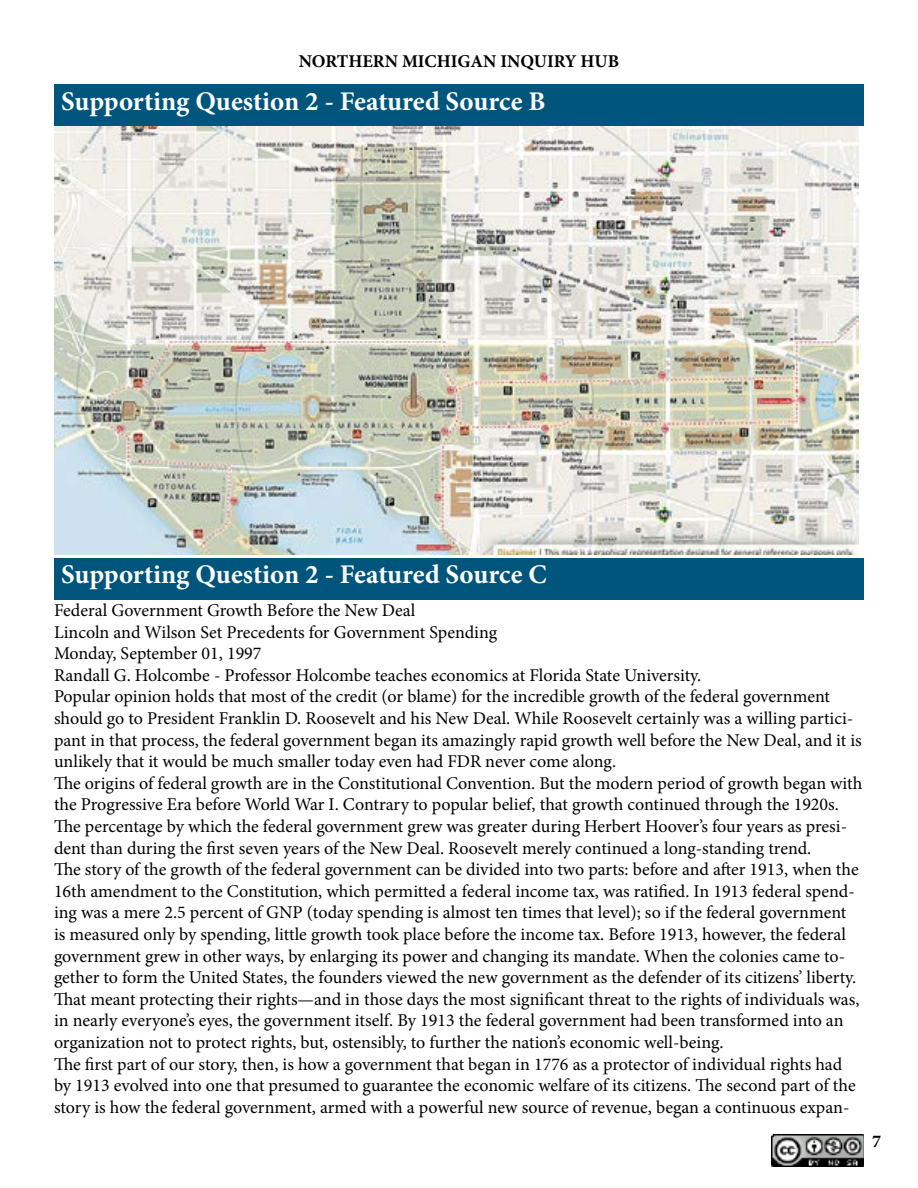
<style>
.page{position:relative;width:918px;height:1188px;background:#fff}
.page>*{position:absolute;margin:0;border:0;box-sizing:border-box;transform-origin:0 0}
.t1{font:700 27px "Minion Pro";letter-spacing:-.005em;color:#fff}
.t2{font:18px/21.6px "Minion Pro";color:#000}
.t3{font:700 18px "Minion Pro";color:#000}
</style>
<div class="page">
<img style="left:772px;top:1134px;width:92px;height:33px">
<div style="left:54px;top:85px;width:810px;height:41px;background:#00557c"></div>
<img style="left:54px;top:126px;width:804px;height:429px">
<div style="left:54px;top:558px;width:810px;height:41px;background:#00557c"></div>
<p class="t3" style="left:299px;top:49px;width:322px">NORTHERN MICHIGAN INQUIRY HUB</p>
<h1 class="t1" style="left:61px;top:82px;width:486px">Supporting Question 2 - Featured Source B</h1>
<h1 class="t1" style="left:61px;top:555px;width:487px">Supporting Question 2 - Featured Source C</h1>
<p class="t2" style="left:54px;top:600px;width:810px">Federal Government Growth Before the New Deal<br>Lincoln and Wilson Set Precedents for Government Spending<br>Monday, September 01, 1997<br>Randall G. Holcombe - Professor Holcombe teaches economics at Florida State University.<br>Popular opinion holds that most of the credit (or blame) for the incredible growth of the federal government should go to President Franklin D. Roosevelt and his New Deal. While Roosevelt certainly was a willing partici&shy;pant in that process, the federal government began its amazingly rapid growth well before the New Deal, and it is unlikely that it would be much smaller today even had FDR never come along.<br>The origins of federal growth are in the Constitutional Convention. But the modern period of growth began with the Progressive Era before World War I. Contrary to popular belief, that growth continued through the 1920s.<br>The percentage by which the federal government grew was greater during Herbert Hoover’s four years as presi&shy;dent than during the first seven years of the New Deal. Roosevelt merely continued a long-standing trend.<br>The story of the growth of the federal government can be divided into two parts: before and after 1913, when the 16th amendment to the Constitution, which permitted a federal income tax, was ratified. In 1913 federal spend&shy;ing was a mere 2.5 percent of GNP (today spending is almost ten times that level); so if the federal government<br>is measured only by spending, little growth took place before the income tax. Before 1913, however, the federal government grew in other ways, by enlarging its power and changing its mandate. When the colonies came to&shy;gether to form the United States, the founders viewed the new government as the defender of its citizens’ liberty.<br>That meant protecting their rights—and in those days the most significant threat to the rights of individuals was, in nearly everyone’s eyes, the government itself. By 1913 the federal government had been transformed into an organization not to protect rights, but, ostensibly, to further the nation’s economic well-being.<br>The first part of our story, then, is how a government that began in 1776 as a protector of individual rights had by 1913 evolved into one that presumed to guarantee the economic welfare of its citizens. The second part of the story is how the federal government, armed with a powerful new source of revenue, began a continuous expan-</p>
<p class="t3" style="left:872px;top:1129px;width:10px">7</p>
</div>
